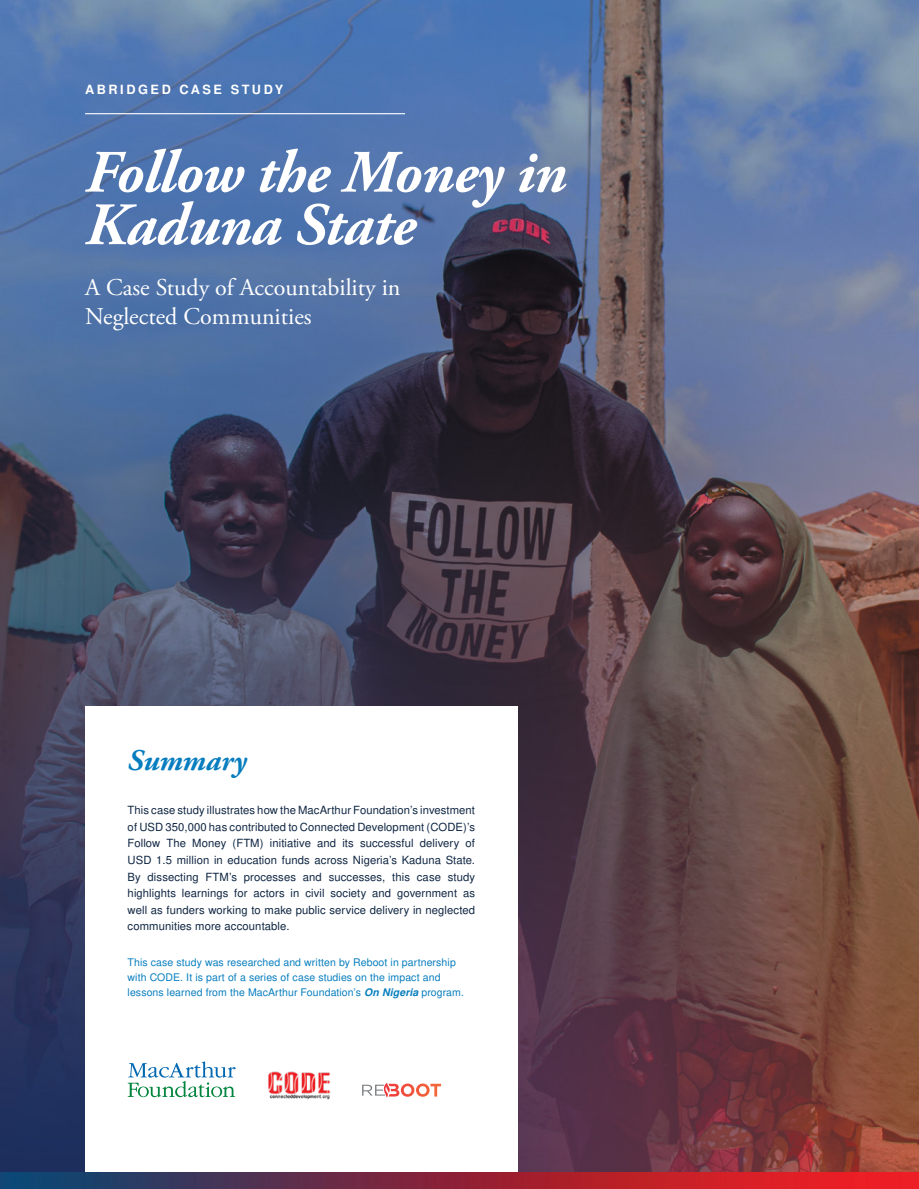
<style>
.page{position:relative;width:919px;height:1189px;background:#fff}
.page>*{position:absolute;margin:0;border:0;box-sizing:border-box;transform-origin:0 0}
.t1{font:italic 700 60px/52.5px "Adobe Garamond Pro";letter-spacing:-.01em;color:#fff}
.t2{font:italic 700 30px "Adobe Garamond Pro";color:#067dbe}
.t3{font:24px/28.8px "Adobe Garamond Pro";color:#fff}
.t4{font:700 12.75px "Nimbus San L";letter-spacing:.2em;color:#fff}
.t5{font:11.25px/16.5px "Nimbus San L";letter-spacing:.01em;color:#0e2542;text-align:justify}
.t6{font:10.5px/15px "Nimbus San L";letter-spacing:.01em;color:#067dbe}
.s1{font-weight:700;font-style:italic}
</style>
<div class="page">
<img style="left:0;top:0;width:918px;height:1126px">
<img style="left:0;top:1126px;width:918px;height:46px">
<hr style="left:85px;top:113px;width:320px;height:1px;background:#fff">
<svg style="left:85px;top:706px;width:432px;height:466px"></svg>
<img style="left:0;top:1172px;width:918px;height:16px">
<svg style="left:128px;top:1061px;width:107px;height:36px"></svg>
<svg style="left:362px;top:1083px;width:79px;height:14px"></svg>
<img style="left:267px;top:1071px;width:63px;height:28px">
<p class="t4" style="left:85px;top:81px;width:200px">ABRIDGED CASE STUDY</p>
<h1 class="t1" style="left:85px;top:147px;width:483px">Follow the Money in<br>Kaduna State</h1>
<h3 class="t3" style="left:85px;top:274px;width:317px">A Case Study of Accountability in<br>Neglected Communities</h3>
<h2 class="t2" style="left:128px;top:743px;width:120px">Summary</h2>
<p class="t5" style="left:128px;top:801px;width:349px">This case study illustrates how the MacArthur Foundation’s investment of USD 350,000 has contributed to Connected Development (CODE)’s Follow The Money (FTM) initiative and its successful delivery of USD 1.5 million in education funds across Nigeria’s Kaduna State.<br>By dissecting FTM’s processes and successes, this case study highlights learnings for actors in civil society and government as well as funders working to make public service delivery in neglected communities more accountable.</p>
<p class="t6" style="left:128px;top:954px;width:338px">This case study was researched and written by Reboot in partnership with CODE. It is part of a series of case studies on the impact and lessons learned from the MacArthur Foundation’s <span class="s1">On Nigeria</span> program.</p>
</div>
